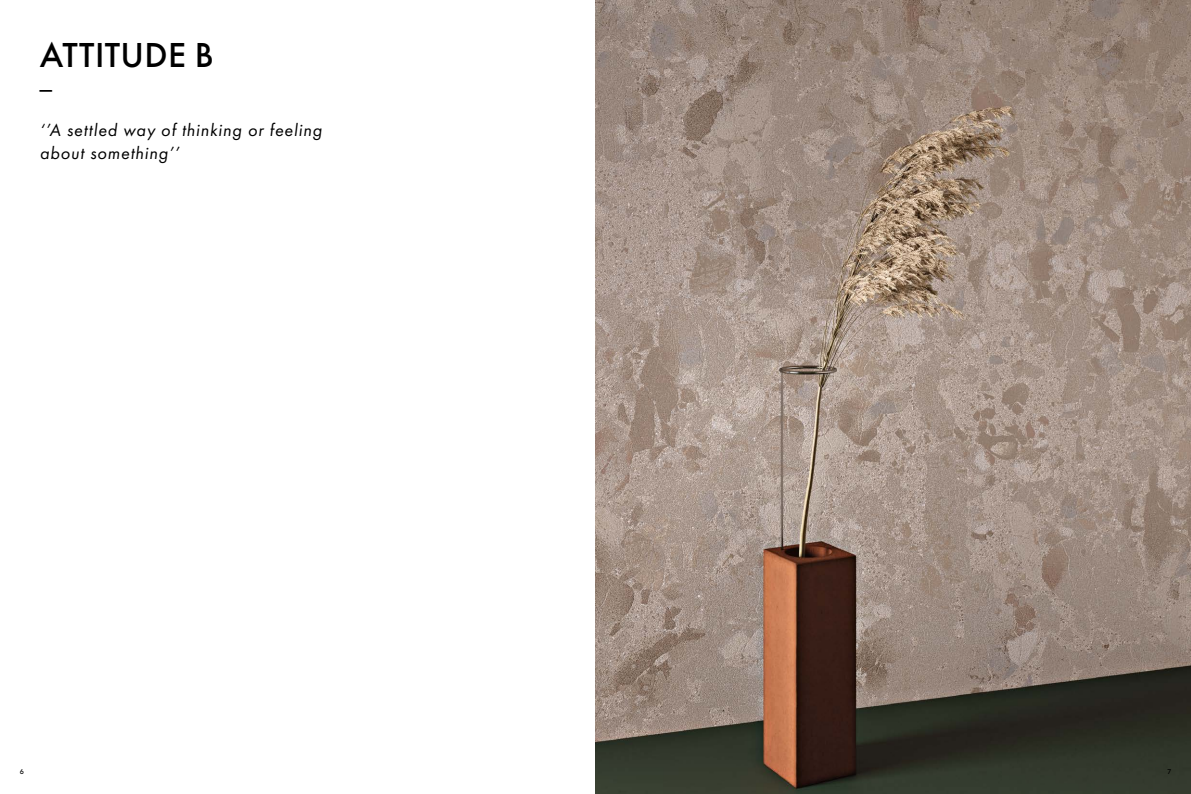
<style>
.page{position:relative;width:1191px;height:794px;background:#fff}
.page>*{position:absolute;margin:0;border:0;box-sizing:border-box;transform-origin:0 0}
.t1{font:700 37px "Mr Eaves XL Mod OT";color:#000}
.t2{font:500 36px "Futura PT";letter-spacing:.01em;color:#000}
.t3{font:italic 18px/23px "Futura PT";letter-spacing:.05em;color:#000}
.t4{font:500 7px "TT Norms";color:#000}
</style>
<div class="page">
<img style="left:595px;top:0;width:596px;height:794px">
<h2 class="t2" style="left:40px;top:33px;width:175px">ATTITUDE B</h2>
<h1 class="t1" style="left:40px;top:58px;width:14px">_</h1>
<p class="t3" style="left:40px;top:119px;width:284px">‘’A settled way of thinking or feeling about something’’</p>
<p class="t4" style="left:20px;top:767px;width:6px">6</p>
<p class="t4" style="left:1167px;top:767px;width:5px">7</p>
</div>
